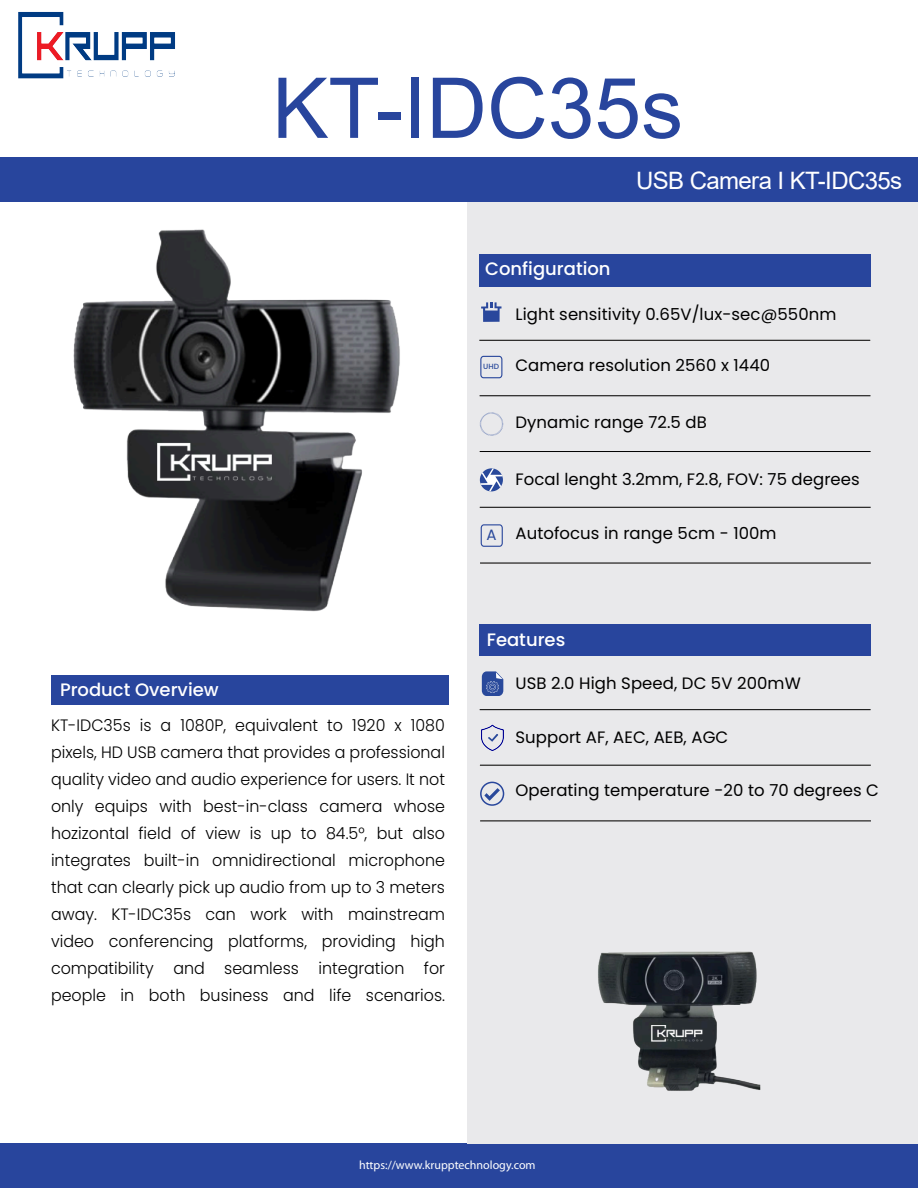
<style>
.page{position:relative;width:918px;height:1188px;background:#fff}
.page>*{position:absolute;margin:0;border:0;box-sizing:border-box;transform-origin:0 0}
.t1{font:84px "Arial";color:#28459d}
.t2{font:24px "Arial";letter-spacing:-.025em;color:#fff}
.t3{font:500 18px "Poppins";color:#fff}
.t4{font:300 16.5px/27px "Poppins";color:#000;text-align:justify;scale:.96 1}
.t5{font:16.5px "Poppins";letter-spacing:.005em;color:#000}
.t6{font:15px "Poppins";color:#29499b}
.t7{font:12px "Myriad Pro";color:#fff}
.t8{font:500 7.5px "Poppins";color:#29499b}
.s1{font-family:"Myriad"}
</style>
<div class="page">
<div style="left:0;top:1144px;width:918px;height:44px;background:#28459d"></div>
<div style="left:0;top:158px;width:918px;height:44px;background:#28459d"></div>
<img style="left:18px;top:12px;width:157px;height:67px">
<div style="left:51px;top:675px;width:397px;height:30px;background:#28459d"></div>
<img style="left:73px;top:229px;width:327px;height:383px">
<div style="left:467px;top:202px;width:451px;height:942px;background:#e9e9eb"></div>
<img style="left:598px;top:951px;width:163px;height:140px">
<div style="left:479px;top:254px;width:392px;height:32px;background:#28459d"></div>
<hr style="left:479px;top:340px;width:391px;height:1px;background:#000">
<hr style="left:480px;top:395px;width:390px;height:1px;background:#000">
<hr style="left:480px;top:451px;width:391px;height:1px;background:#000">
<hr style="left:480px;top:507px;width:391px;height:1px;background:#000">
<hr style="left:480px;top:563px;width:391px;height:1px;background:#000">
<div style="left:480px;top:625px;width:391px;height:31px;background:#28459d"></div>
<hr style="left:480px;top:709px;width:391px;height:1px;background:#000">
<hr style="left:480px;top:765px;width:391px;height:1px;background:#000">
<hr style="left:480px;top:821px;width:391px;height:1px;background:#000">
<div style="left:480px;top:356px;width:22px;height:22px;border:1px solid #29479c;border-radius:3px"></div>
<svg style="left:480px;top:412px;width:23px;height:24px"></svg>
<div style="left:481px;top:524px;width:22px;height:23px;border:1px solid #29479c;border-radius:3px"></div>
<svg style="left:480px;top:468px;width:22px;height:23px"></svg>
<svg style="left:481px;top:302px;width:20px;height:20px"></svg>
<div style="left:480px;top:782px;width:24px;height:24px;border:2px solid #29479c;border-radius:50%"></div>
<svg style="left:484px;top:788px;width:16px;height:13px"></svg>
<img style="left:481px;top:725px;width:23px;height:26px">
<svg style="left:488px;top:734px;width:10px;height:8px"></svg>
<svg style="left:482px;top:671px;width:21px;height:25px"></svg>
<h1 class="t1" style="left:272px;top:51px;width:412px">KT-IDC35s</h1>
<h2 class="t2" style="left:636px;top:164px;width:268px">USB Camera I KT-IDC35s</h2>
<p class="t3" style="left:485px;top:258px;width:127px">Configuration</p>
<p class="t8" style="left:483px;top:362px;width:17px">UHD</p>
<p class="t5" style="left:516px;top:305px;width:322px">Light sensitivity 0.65V/lux-sec@550nm</p>
<p class="t5" style="left:516px;top:356px;width:256px">Camera resolution 2560 x 1440</p>
<p class="t6" style="left:486px;top:526px;width:12px">A</p>
<p class="t5" style="left:516px;top:413px;width:193px">Dynamic range 72.5 dB</p>
<p class="t5" style="left:516px;top:470px;width:346px">Focal lenght 3.2mm, F2.8, FOV: 75 degrees</p>
<p class="t5" style="left:516px;top:524px;width:263px">Autofocus in range 5cm - 100m</p>
<p class="t3" style="left:60px;top:679px;width:160px">Product Overview</p>
<p class="t4" style="left:51px;top:712px;width:412px">KT-IDC35s is a 1080P, equivalent to 1920 x 1080 pixels, HD USB camera that provides a professional quality video and audio experience for users. It not only equips with best-in-class camera whose hozizontal field of view is up to 84.5°, but also integrates built-in omnidirectional microphone that can clearly pick up audio from up to 3 meters away. KT-IDC35s can work with mainstream video conferencing platforms, providing high compatibility and seamless integration for people in both business and life scenarios.</p>
<p class="t3" style="left:487px;top:629px;width:80px">Features</p>
<p class="t5" style="left:516px;top:674px;width:287px">USB 2.0 High Speed, DC 5V 200mW</p>
<p class="t5" style="left:516px;top:728px;width:214px">Support AF, AEC, AEB, AGC</p>
<p class="t5" style="left:516px;top:780px;width:365px">Operating temperature -20 to 70 degrees C</p>
<p class="t7" style="left:359px;top:1157px;width:178px"><span class="s1">https://</span>www.krupptechnology.com</p>
</div>
